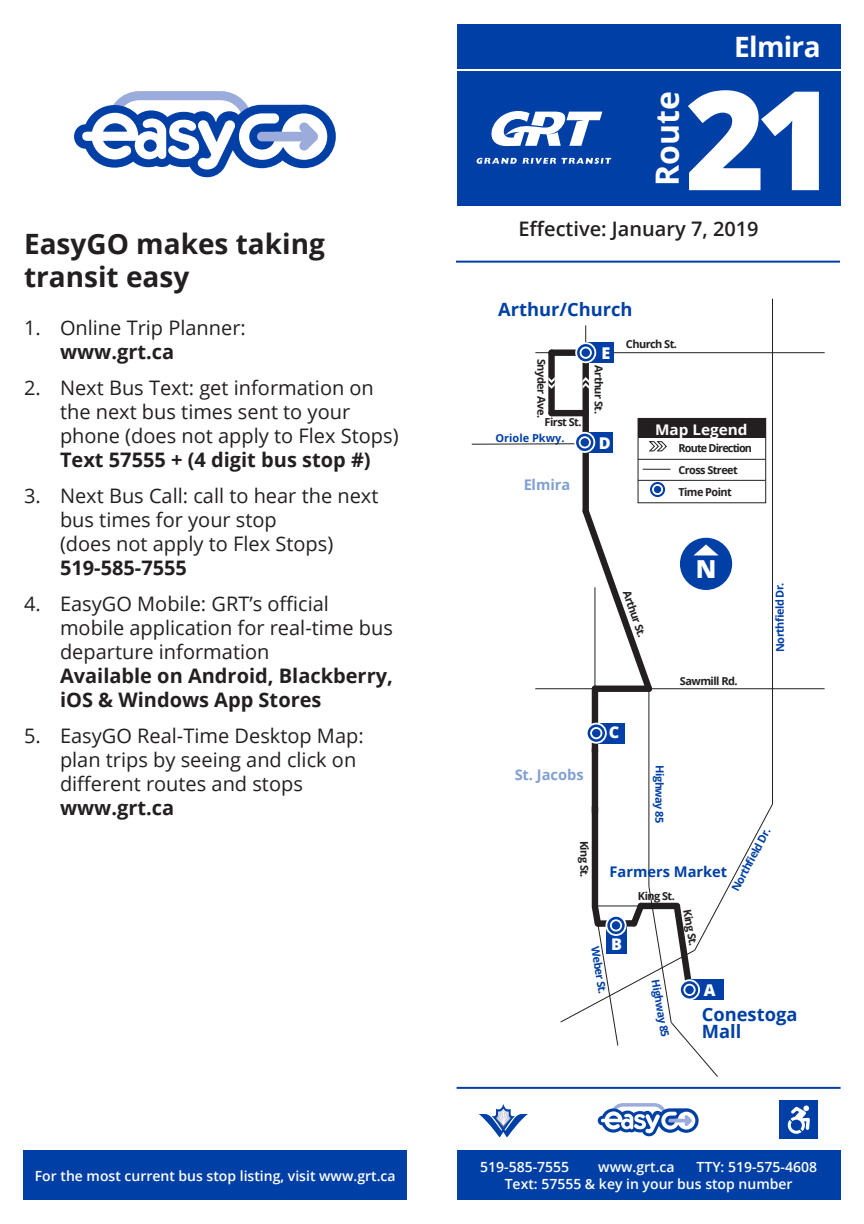
<style>
.page{position:relative;width:864px;height:1224px;background:#fff}
.page>*{position:absolute;margin:0;border:0;box-sizing:border-box;transform-origin:0 0}
.t1{font:800 138px "Open Sans";color:#fff}
.t2{font:700 32px "Open Sans";color:#fff}
.t3{font:700 28px/33.6px "Open Sans";color:#231f20}
.t4{font:700 28px "Open Sans";letter-spacing:-.025em;color:#fff}
.t5{font:800 24.8px "Open Sans";color:#fff}
.t6{font:20px/24px "Open Sans";color:#231f20}
.t7{font:600 20px "Open Sans";color:#231f20}
.t8{font:700 18.4px/16.4px "Open Sans";color:#0040a6}
.t9{font:800 16.2px "Open Sans";color:#fff}
.t10{font:700 14.6px "Open Sans";color:#0040a6}
.t11{font:700 14.6px "Open Sans";color:#fff;scale:1.05 1}
.t12{font:600 14px/16.8px "Open Sans";color:#fff}
.t13{font:700 11px/22px "Open Sans";letter-spacing:-.05em;color:#231f20}
.t14{font:700 11px "Open Sans";letter-spacing:-.05em;color:#0040a6}
.t15{font:700 11px "Open Sans";color:#0040a6}
.s1{font-weight:700}
</style>
<div class="page">
<div style="left:457px;top:71px;width:384px;height:135px;background:#0040a6"></div>
<div style="left:457px;top:24px;width:384px;height:45px;background:#0040a6"></div>
<svg style="left:476px;top:158px;width:41px;height:6px"></svg>
<svg style="left:523px;top:158px;width:33px;height:6px"></svg>
<svg style="left:562px;top:158px;width:49px;height:6px"></svg>
<svg style="left:491px;top:111px;width:111px;height:35px"></svg>
<div style="left:457px;top:1150px;width:384px;height:50px;background:#0040a6"></div>
<div style="left:23px;top:1150px;width:384px;height:50px;background:#0040a6"></div>
<hr style="left:457px;top:1087px;width:384px;height:2px;background:#0040a6">
<hr style="left:456px;top:261px;width:384px;height:2px;background:#0040a6">
<div style="left:780px;top:1100px;width:38px;height:39px;background:#0040a6"></div>
<svg style="left:788px;top:1106px;width:22px;height:28px"></svg>
<svg style="left:598px;top:1103px;width:101px;height:33px"></svg>
<svg style="left:478px;top:1104px;width:50px;height:34px"></svg>
<hr style="left:472px;top:443px;width:113px;height:2px;background:#231f20">
<hr style="left:772px;top:299px;width:1px;height:505px;background:#231f20">
<hr style="left:585px;top:325px;width:1px;height:186px;background:#231f20">
<hr style="left:649px;top:689px;width:1px;height:197px;background:#231f20">
<hr style="left:535px;top:352px;width:290px;height:1px;background:#231f20">
<hr style="left:535px;top:688px;width:290px;height:1px;background:#231f20">
<svg style="left:649px;top:441px;width:18px;height:10px"></svg>
<svg style="left:643px;top:469px;width:27px;height:1px"></svg>
<svg style="left:649px;top:481px;width:17px;height:17px"></svg>
<div style="left:648px;top:480px;width:19px;height:19px;border:2px solid #fff;border-radius:50%"></div>
<div style="left:653px;top:485px;width:9px;height:9px;background:#0040a6;border-radius:50%"></div>
<div style="left:652px;top:484px;width:11px;height:11px;border:2px solid #fff;border-radius:50%"></div>
<div style="left:638px;top:418px;width:128px;height:20px;background:#231f20"></div>
<div style="left:638px;top:418px;width:128px;height:85px;border:1px solid #231f20"></div>
<hr style="left:638px;top:459px;width:128px;height:1px;background:#231f20">
<hr style="left:638px;top:480px;width:127px;height:1px;background:#231f20">
<div style="left:552px;top:410px;width:34px;height:6px;background:#231f20"></div>
<div style="left:552px;top:349px;width:34px;height:7px;background:#231f20"></div>
<div style="left:548px;top:353px;width:7px;height:60px;background:#231f20"></div>
<div style="left:583px;top:353px;width:6px;height:158px;background:#231f20"></div>
<svg style="left:578px;top:503px;width:79px;height:194px"></svg>
<div style="left:585px;top:342px;width:29px;height:21px;background:#0040a6"></div>
<svg style="left:576px;top:343px;width:19px;height:19px"></svg>
<div style="left:575px;top:342px;width:21px;height:21px;border:2px solid #fff;border-radius:50%"></div>
<div style="left:581px;top:348px;width:10px;height:10px;background:#0040a6;border-radius:50%"></div>
<div style="left:580px;top:347px;width:12px;height:12px;border:2px solid #fff;border-radius:50%"></div>
<div style="left:584px;top:432px;width:29px;height:21px;background:#0040a6"></div>
<svg style="left:575px;top:433px;width:19px;height:19px"></svg>
<div style="left:574px;top:432px;width:21px;height:21px;border:2px solid #fff;border-radius:50%"></div>
<div style="left:580px;top:437px;width:10px;height:11px;background:#0040a6;border-radius:50%"></div>
<div style="left:579px;top:436px;width:12px;height:12px;border:2px solid #fff;border-radius:50%"></div>
<svg style="left:548px;top:377px;width:7px;height:12px"></svg>
<svg style="left:583px;top:377px;width:6px;height:12px"></svg>
<div style="left:680px;top:538px;width:52px;height:52px;background:#0040a6;border-radius:50%"></div>
<svg style="left:694px;top:544px;width:24px;height:11px"></svg>
<div style="left:595px;top:686px;width:54px;height:6px;background:#231f20"></div>
<div style="left:592px;top:689px;width:6px;height:42px;background:#231f20"></div>
<div style="left:592px;top:731px;width:6px;height:21px;background:#231f20"></div>
<div style="left:592px;top:749px;width:6px;height:63px;background:#231f20"></div>
<svg style="left:560px;top:803px;width:213px;height:274px"></svg>
<div style="left:689px;top:979px;width:34px;height:21px;background:#0040a6"></div>
<svg style="left:680px;top:980px;width:19px;height:19px"></svg>
<div style="left:679px;top:979px;width:21px;height:21px;border:2px solid #fff;border-radius:50%"></div>
<div style="left:684px;top:985px;width:11px;height:10px;background:#0040a6;border-radius:50%"></div>
<div style="left:683px;top:984px;width:13px;height:12px;border:2px solid #fff;border-radius:50%"></div>
<div style="left:596px;top:723px;width:28px;height:21px;background:#0040a6"></div>
<svg style="left:587px;top:724px;width:19px;height:19px"></svg>
<div style="left:586px;top:723px;width:21px;height:21px;border:2px solid #fff;border-radius:50%"></div>
<div style="left:591px;top:728px;width:10px;height:10px;background:#0040a6;border-radius:50%"></div>
<div style="left:590px;top:727px;width:12px;height:12px;border:2px solid #fff;border-radius:50%"></div>
<div style="left:606px;top:925px;width:20px;height:28px;background:#0040a6"></div>
<svg style="left:606px;top:916px;width:20px;height:19px"></svg>
<div style="left:606px;top:915px;width:21px;height:21px;border:2px solid #fff;border-radius:50%"></div>
<div style="left:611px;top:920px;width:10px;height:11px;background:#0040a6;border-radius:50%"></div>
<div style="left:610px;top:919px;width:12px;height:13px;border:2px solid #fff;border-radius:50%"></div>
<svg style="left:74px;top:91px;width:262px;height:86px"></svg>
<p class="t3" style="left:24px;top:226px;width:302px">EasyGO makes taking transit easy</p>
<p class="t6" style="left:60px;top:315px;width:187px;text-indent:-36px">1. Online Trip Planner: <span class="s1">www.grt.ca</span></p>
<p class="t6" style="left:60px;top:375px;width:340px;text-indent:-36px">2. Next Bus Text: get information on the next bus times sent to your phone (does not apply to Flex Stops)<br><span class="s1">Text 57555 + (4 digit bus stop #)</span></p>
<p class="t6" style="left:60px;top:483px;width:320px;text-indent:-36px">3. Next Bus Call: call to hear the next bus times for your stop<br>(does not apply to Flex Stops)<br><span class="s1">519-585-7555</span></p>
<p class="t6" style="left:60px;top:591px;width:334px;text-indent:-36px">4. EasyGO Mobile: GRT’s official mobile application for real-time bus departure information<br><span class="s1">Available on Android, Blackberry, iOS &amp; Windows App Stores</span></p>
<p class="t6" style="left:60px;top:723px;width:305px;text-indent:-36px">5. EasyGO Real-Time Desktop Map: plan trips by seeing and click on different routes and stops <span class="s1">www.grt.ca</span></p>
<p class="t12" style="left:35px;top:1167px;width:362px">For the most current bus stop listing, visit www.grt.ca</p>
<p class="t4" style="left:734px;top:27px;width:88px">Elmira</p>
<p class="t1" style="left:685px;top:35px;width:153px">21</p>
<p class="t2" style="left:645px;top:186px;width:96px;rotate:-90deg">Route</p>
<p class="t7" style="left:519px;top:215px;width:242px">Effective: January 7, 2019</p>
<p class="t8" style="left:498px;top:301px;width:136px">Arthur/Church</p>
<p class="t13" style="left:553px;top:359px;width:60px;rotate:90deg">Snyder Ave.</p>
<p class="t13" style="left:545px;top:411px;width:39px">First St.</p>
<p class="t15" style="left:496px;top:430px;width:71px">Oriole Pkwy.</p>
<p class="t10" style="left:523px;top:474px;width:49px">Elmira</p>
<p class="t9" style="left:601px;top:341px;width:10px">E</p>
<p class="t13" style="left:610px;top:365px;width:50px;rotate:90deg">Arthur St.</p>
<p class="t9" style="left:599px;top:430px;width:13px">D</p>
<p class="t13" style="left:626px;top:332px;width:53px">Church St.</p>
<p class="t11" style="left:655px;top:419px;width:90px">Map Legend</p>
<p class="t13" style="left:678px;top:437px;width:75px">Route Direction<br>Cross Street<br>Time Point</p>
<p class="t10" style="left:514px;top:764px;width:71px">St. Jacobs</p>
<p class="t13" style="left:637px;top:587px;width:50px;rotate:71deg">Arthur St.</p>
<p class="t5" style="left:696px;top:550px;width:22px">N</p>
<p class="t13" style="left:680px;top:670px;width:59px">Sawmill Rd.</p>
<p class="t9" style="left:609px;top:720px;width:12px">C</p>
<p class="t14" style="left:667px;top:765px;width:59px;rotate:90deg">Highway 85</p>
<p class="t14" style="left:772px;top:652px;width:71px;rotate:-90deg">Northfield Dr.</p>
<p class="t13" style="left:595px;top:840px;width:39px;rotate:89deg">King St.</p>
<p class="t14" style="left:728px;top:886px;width:71px;rotate:-62deg">Northfield Dr.</p>
<p class="t10" style="left:610px;top:862px;width:119px">Farmers Market</p>
<p class="t13" style="left:638px;top:885px;width:39px;rotate:-1deg">King St.</p>
<p class="t9" style="left:611px;top:932px;width:12px">B</p>
<p class="t14" style="left:603px;top:945px;width:49px;rotate:81deg">Weber St.</p>
<p class="t14" style="left:663px;top:978px;width:59px;rotate:80deg">Highway 85</p>
<p class="t13" style="left:698px;top:907px;width:39px;rotate:80deg">King St.</p>
<p class="t9" style="left:704px;top:978px;width:13px">A</p>
<p class="t8" style="left:702px;top:1006px;width:97px">Conestoga<br>Mall</p>
<p class="t12" style="left:505px;top:1158px;width:314px;text-indent:192px">TTY: 519-575-4608<br>Text: 57555 &amp; key in your bus stop number</p>
<p class="t12" style="left:480px;top:1158px;width:90px">519-585-7555</p>
<p class="t12" style="left:598px;top:1158px;width:78px">www.grt.ca</p>
</div>
